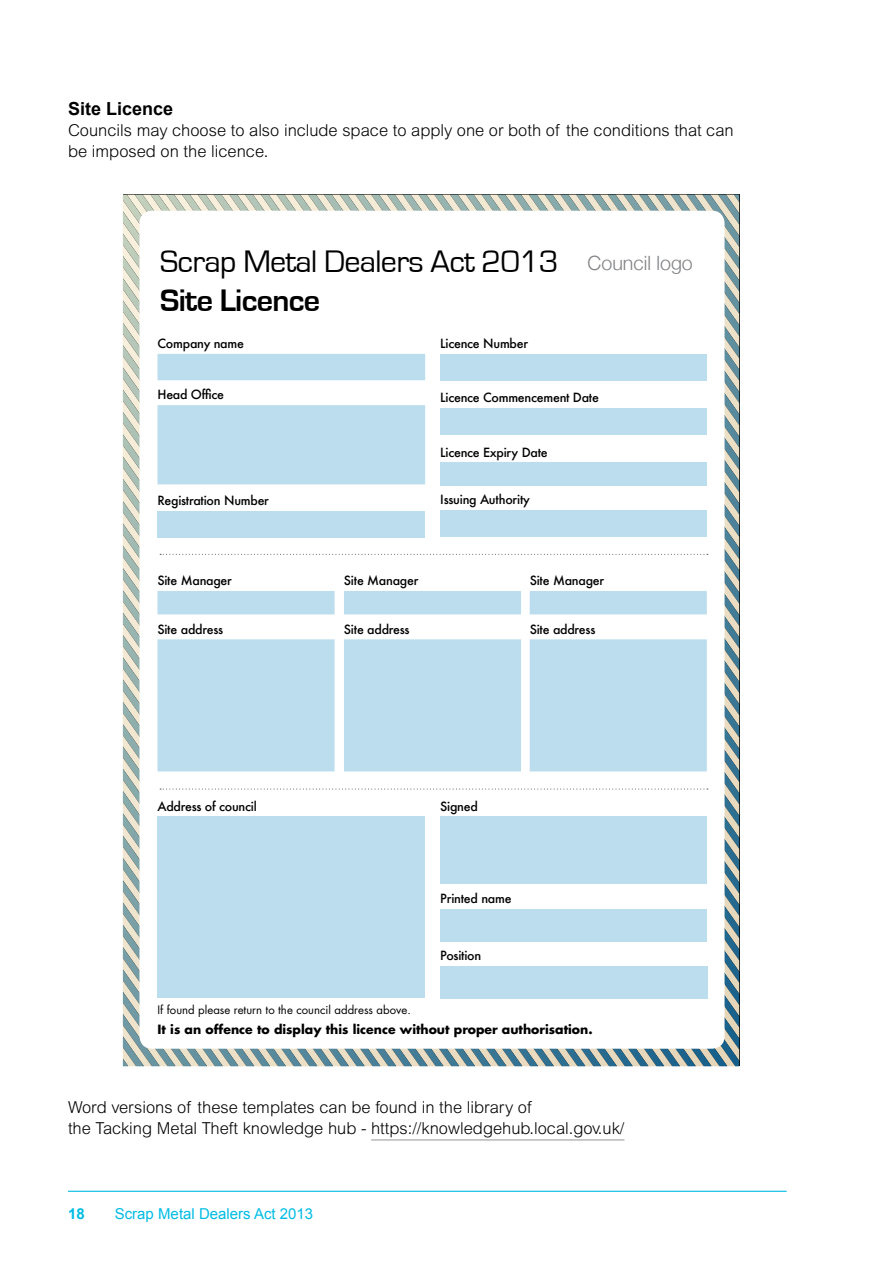
<style>
.page{position:relative;width:893px;height:1263px;background:#fff}
.page>*{position:absolute;margin:0;border:0;box-sizing:border-box;transform-origin:0 0}
.t1{font:32.1px "Eurostile";letter-spacing:-.02em;color:#000}
.t2{font:700 32.1px "Eurostile";letter-spacing:-.02em;color:#000}
.t3{font:300 19.65px "Helvetica Neue";color:#808285}
.t4{font:700 18px "Arial";color:#000}
.t5{font:300 16.5px/21px "Arial MT Std";color:#000}
.t6{font:15px "Arial";color:#00bce4}
.t7{font:700 15px "Arial";color:#00bce4}
.t8{font:500 12.45px "Futura";letter-spacing:-.02em;color:#000}
.t9{font:700 12.45px "Futura";color:#000}
.t10{font:11.4px "Futura";color:#000}
</style>
<div class="page">
<hr style="left:68px;top:1191px;width:719px;height:1px;background:#00bce4">
<svg style="left:123px;top:200px;width:612px;height:866px"></svg>
<svg style="left:123px;top:824px;width:171px;height:242px"></svg>
<div style="left:139px;top:211px;width:585px;height:838px;background:#fff;border-radius:12px"></div>
<svg style="left:157px;top:354px;width:268px;height:130px"></svg>
<div style="left:157px;top:511px;width:268px;height:26px;background:#bbdded"></div>
<svg style="left:157px;top:591px;width:178px;height:180px"></svg>
<svg style="left:344px;top:591px;width:177px;height:180px"></svg>
<svg style="left:530px;top:591px;width:177px;height:180px"></svg>
<div style="left:157px;top:816px;width:268px;height:182px;background:#bbdded"></div>
<svg style="left:160px;top:788px;width:548px;height:1px"></svg>
<svg style="left:160px;top:554px;width:548px;height:1px"></svg>
<div style="left:440px;top:816px;width:267px;height:68px;background:#bbdded"></div>
<div style="left:440px;top:909px;width:267px;height:32px;background:#bbdded"></div>
<div style="left:440px;top:966px;width:268px;height:32px;background:#bbdded"></div>
<div style="left:440px;top:354px;width:267px;height:26px;background:#bbdded"></div>
<div style="left:440px;top:408px;width:267px;height:26px;background:#bbdded"></div>
<div style="left:440px;top:462px;width:267px;height:24px;background:#bbdded"></div>
<div style="left:440px;top:510px;width:267px;height:27px;background:#bbdded"></div>
<hr style="left:371px;top:1139px;width:253px;height:1px;background:#939598">
<h3 class="t4" style="left:68px;top:97px;width:107px">Site Licence</h3>
<h3 class="t5" style="left:68px;top:120px;width:667px">Councils may choose to also include space to apply one or both of the conditions that can be imposed on the licence.</h3>
<h1 class="t1" style="left:160px;top:245px;width:400px">Scrap Metal Dealers Act 2013</h1>
<h1 class="t2" style="left:160px;top:283px;width:162px">Site Licence</h1>
<h2 class="t3" style="left:588px;top:247px;width:107px">Council logo</h2>
<p class="t8" style="left:157px;top:335px;width:88px">Company name</p>
<p class="t8" style="left:157px;top:386px;width:68px">Head Office</p>
<p class="t8" style="left:157px;top:492px;width:113px">Registration Number</p>
<p class="t8" style="left:157px;top:572px;width:76px">Site Manager</p>
<p class="t8" style="left:157px;top:620px;width:67px">Site address</p>
<p class="t8" style="left:440px;top:335px;width:89px">Licence Number</p>
<p class="t8" style="left:440px;top:389px;width:160px">Licence Commencement Date</p>
<p class="t8" style="left:440px;top:443px;width:109px">Licence Expiry Date</p>
<p class="t8" style="left:440px;top:491px;width:91px">Issuing Authority</p>
<p class="t8" style="left:344px;top:572px;width:76px">Site Manager</p>
<p class="t8" style="left:344px;top:620px;width:67px">Site address</p>
<p class="t8" style="left:530px;top:572px;width:76px">Site Manager</p>
<p class="t8" style="left:530px;top:620px;width:67px">Site address</p>
<p class="t8" style="left:157px;top:797px;width:101px">Address of council</p>
<p class="t8" style="left:440px;top:797px;width:39px">Signed</p>
<p class="t10" style="left:157px;top:1002px;width:255px">If found please return to the council address above.</p>
<p class="t8" style="left:440px;top:890px;width:73px">Printed name</p>
<p class="t8" style="left:440px;top:947px;width:42px">Position</p>
<p class="t9" style="left:157px;top:1021px;width:437px">It is an offence to display this licence without proper authorisation.</p>
<h3 class="t5" style="left:68px;top:1096px;width:558px">Word versions of these templates can be found in the library of<br>the Tacking Metal Theft knowledge hub - https://knowledgehub.local.gov.uk/</h3>
<p class="t7" style="left:68px;top:1203px;width:18px">18</p>
<p class="t6" style="left:115px;top:1203px;width:200px">Scrap Metal Dealers Act 2013</p>
</div>
